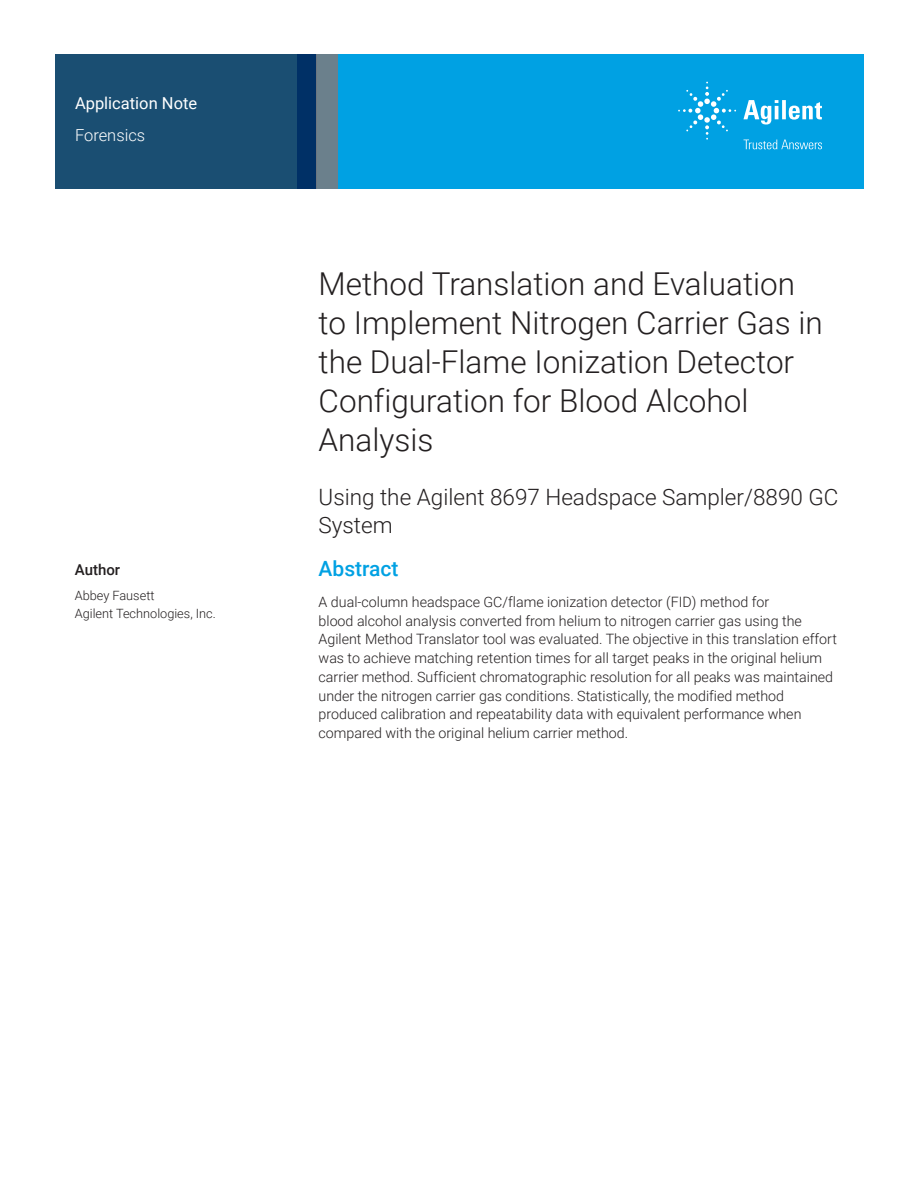
<style>
.page{position:relative;width:918px;height:1188px;background:#fff}
.page>*{position:absolute;margin:0;border:0;box-sizing:border-box;transform-origin:0 0}
.t1{font:300 31.5px/39px "Roboto";color:#231f20}
.Subtitle{font:300 22.5px/28.5px "Roboto";color:#231f20}
.Header_1{font:500 21px "Roboto";color:#00a1e3}
.Doctype{font:16.5px "Roboto";color:#fff}
.Area_Identifier{font:300 16.5px "Roboto";color:#fff}
.DATA_author_title{font:500 15px "Roboto";color:#231f20}
.Text{font:300 14.25px/18.8px "Roboto";color:#231f20}
.DATA_author_name___info{font:300 12.75px/18.8px "Roboto";color:#231f20}
</style>
<div class="page">
<div style="left:297px;top:54px;width:567px;height:135px;background:#00a1e3"></div>
<svg style="left:55px;top:54px;width:261px;height:135px;background:#184b71"></svg>
<div style="left:316px;top:54px;width:22px;height:135px;background:#6b808c"></div>
<svg style="left:743px;top:100px;width:79px;height:25px"></svg>
<svg style="left:678px;top:82px;width:58px;height:58px"></svg>
<svg style="left:744px;top:140px;width:78px;height:9px"></svg>
<p class="Doctype" style="left:75px;top:91px;width:124px">Application Note</p>
<p class="Area_Identifier" style="left:75px;top:124px;width:72px">Forensics</p>
<p class="DATA_author_title" style="left:75px;top:559px;width:47px">Author</p>
<p class="DATA_author_name___info" style="left:75px;top:585px;width:143px">Abbey Fausett<br>Agilent Technologies, Inc.</p>
<p class="t1" style="left:319px;top:263px;width:506px">Method Translation and Evaluation to Implement Nitrogen Carrier Gas in the Dual-Flame Ionization Detector<br>Configuration for Blood Alcohol<br>Analysis</p>
<p class="Subtitle" style="left:319px;top:482px;width:521px">Using the Agilent 8697 Headspace Sampler/8890 GC<br>System</p>
<p class="Header_1" style="left:319px;top:554px;width:82px">Abstract</p>
<p class="Text" style="left:319px;top:592px;width:520px">A dual-column headspace GC/flame ionization detector (FID) method for<br>blood alcohol analysis converted from helium to nitrogen carrier gas using the Agilent Method Translator tool was evaluated. The objective in this translation effort was to achieve matching retention times for all target peaks in the original helium carrier method. Sufficient chromatographic resolution for all peaks was maintained under the nitrogen carrier gas conditions. Statistically, the modified method produced calibration and repeatability data with equivalent performance when compared with the original helium carrier method.</p>
</div>
